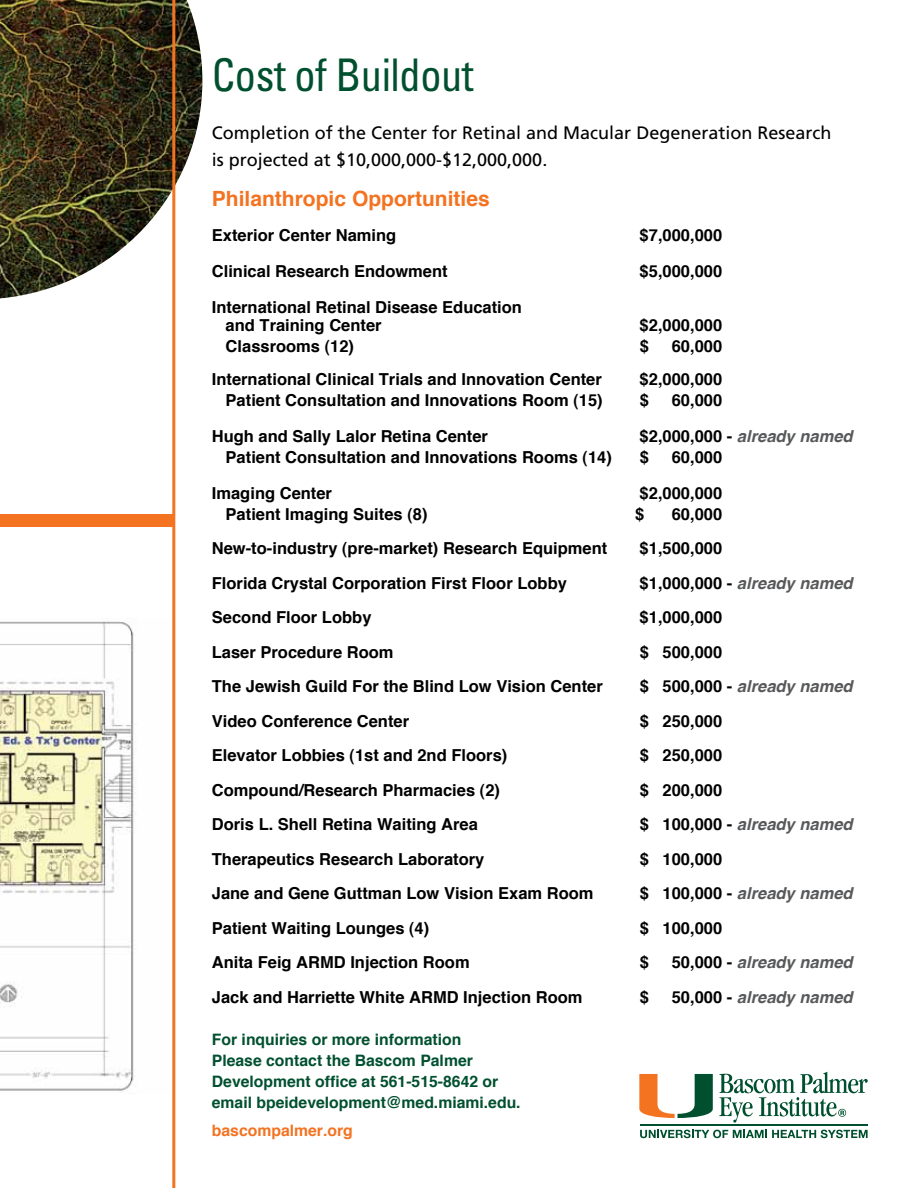
<style>
.page{position:relative;width:908px;height:1188px;background:#fff}
.page>*{position:absolute;margin:0;border:0;box-sizing:border-box;transform-origin:0 0}
.t1{font:condensed 45px "Univers";letter-spacing:-.01em;color:#00502f;scale:.94 1}
.t2{font:700 21px "Helvetica";color:#f37321}
.t3{font:18px/27px "Frutiger";color:#000}
.t4{font:700 16.5px/18px "Helvetica";color:#000}
.t5{font:italic 700 16.5px "Helvetica";color:#58595b}
.t6{font:700 15.75px/21px "Helvetica";color:#00502f}
.t7{font:700 15.75px "Helvetica";color:#f37321}
.s1{font-style:normal;color:#000}
</style>
<div class="page">
<img style="left:0;top:0;width:202px;height:298px">
<img style="left:0;top:621px;width:136px;height:472px">
<div style="left:0;top:514px;width:174px;height:12px;background:#f37321"></div>
<hr style="left:172px;top:0;width:3px;height:1188px;background:#f37321">
<hr style="left:639px;top:1124px;width:228px;height:2px;background:#00502f">
<svg style="left:640px;top:1130px;width:227px;height:8px"></svg>
<svg style="left:639px;top:1072px;width:228px;height:51px"></svg>
<h1 class="t1" style="left:212px;top:46px;width:280px">Cost of Buildout</h1>
<p class="t3" style="left:212px;top:119px;width:621px">Completion of the Center for Retinal and Macular Degeneration Research is projected at $10,000,000-$12,000,000.</p>
<p class="t2" style="left:212px;top:185px;width:279px">Philanthropic Opportunities</p>
<p class="t4" style="left:212px;top:225px;width:186px">Exterior Center Naming</p>
<p class="t4" style="left:639px;top:225px;width:84px">$7,000,000</p>
<p class="t4" style="left:212px;top:261px;width:237px">Clinical Research Endowment</p>
<p class="t4" style="left:639px;top:261px;width:84px">$5,000,000</p>
<p class="t4" style="left:225px;top:297px;width:298px;text-indent:-14px">International Retinal Disease Education and Training Center</p>
<p class="t4" style="left:639px;top:315px;width:84px">$2,000,000</p>
<p class="t4" style="left:225px;top:336px;width:130px">Classrooms (12)</p>
<p class="t4" style="left:639px;top:336px;width:11px">$</p>
<p class="t4" style="left:671px;top:336px;width:52px">60,000</p>
<p class="t4" style="left:212px;top:369px;width:391px">International Clinical Trials and Innovation Center</p>
<p class="t4" style="left:639px;top:369px;width:84px">$2,000,000</p>
<p class="t4" style="left:225px;top:390px;width:378px">Patient Consultation and Innovations Room (15)</p>
<p class="t4" style="left:639px;top:390px;width:11px">$</p>
<p class="t4" style="left:671px;top:390px;width:52px">60,000</p>
<p class="t4" style="left:212px;top:426px;width:277px">Hugh and Sally Lalor Retina Center</p>
<p class="t5" style="left:639px;top:422px;width:214px"><span class="s1">$2,000,000 -</span> already named</p>
<p class="t4" style="left:225px;top:447px;width:387px">Patient Consultation and Innovations Rooms (14)</p>
<p class="t4" style="left:639px;top:447px;width:11px">$</p>
<p class="t4" style="left:671px;top:447px;width:52px">60,000</p>
<p class="t4" style="left:212px;top:483px;width:122px">Imaging Center</p>
<p class="t4" style="left:639px;top:483px;width:84px">$2,000,000</p>
<p class="t4" style="left:225px;top:504px;width:203px">Patient Imaging Suites (8)</p>
<p class="t4" style="left:635px;top:504px;width:11px">$</p>
<p class="t4" style="left:671px;top:504px;width:52px">60,000</p>
<p class="t4" style="left:212px;top:539px;width:397px">New-to-industry (pre-market) Research Equipment</p>
<p class="t4" style="left:639px;top:539px;width:84px">$1,500,000</p>
<p class="t4" style="left:212px;top:573px;width:356px">Florida Crystal Corporation First Floor Lobby</p>
<p class="t5" style="left:639px;top:569px;width:214px"><span class="s1">$1,000,000 -</span> already named</p>
<p class="t4" style="left:212px;top:608px;width:161px">Second Floor Lobby</p>
<p class="t4" style="left:639px;top:608px;width:84px">$1,000,000</p>
<p class="t4" style="left:212px;top:642px;width:183px">Laser Procedure Room</p>
<p class="t4" style="left:639px;top:642px;width:84px">$ 500,000</p>
<p class="t4" style="left:212px;top:677px;width:392px">The Jewish Guild For the Blind Low Vision Center</p>
<p class="t5" style="left:639px;top:673px;width:214px"><span class="s1">$ 500,000 -</span> already named</p>
<p class="t4" style="left:212px;top:711px;width:199px">Video Conference Center</p>
<p class="t4" style="left:639px;top:711px;width:84px">$ 250,000</p>
<p class="t4" style="left:212px;top:746px;width:297px">Elevator Lobbies (1st and 2nd Floors)</p>
<p class="t4" style="left:639px;top:746px;width:84px">$ 250,000</p>
<p class="t4" style="left:212px;top:780px;width:289px">Compound/Research Pharmacies (2)</p>
<p class="t4" style="left:639px;top:780px;width:84px">$ 200,000</p>
<p class="t4" style="left:212px;top:815px;width:267px">Doris L. Shell Retina Waiting Area</p>
<p class="t5" style="left:639px;top:811px;width:214px"><span class="s1">$ 100,000 -</span> already named</p>
<p class="t4" style="left:212px;top:850px;width:274px">Therapeutics Research Laboratory</p>
<p class="t4" style="left:639px;top:850px;width:84px">$ 100,000</p>
<p class="t4" style="left:212px;top:884px;width:383px">Jane and Gene Guttman Low Vision Exam Room</p>
<p class="t5" style="left:639px;top:880px;width:214px"><span class="s1">$ 100,000 -</span> already named</p>
<p class="t4" style="left:212px;top:919px;width:219px">Patient Waiting Lounges (4)</p>
<p class="t4" style="left:639px;top:919px;width:84px">$ 100,000</p>
<p class="t4" style="left:212px;top:953px;width:259px">Anita Feig ARMD Injection Room</p>
<p class="t4" style="left:639px;top:953px;width:11px">$</p>
<p class="t5" style="left:671px;top:949px;width:182px"><span class="s1">50,000 -</span> already named</p>
<p class="t4" style="left:212px;top:988px;width:372px">Jack and Harriette White ARMD Injection Room</p>
<p class="t4" style="left:639px;top:988px;width:11px">$</p>
<p class="t5" style="left:671px;top:983px;width:182px"><span class="s1">50,000 -</span> already named</p>
<p class="t6" style="left:212px;top:1028px;width:310px">For inquiries or more information<br>Please contact the Bascom Palmer Development office at 561-515-8642 or email bpeidevelopment@med.miami.edu.</p>
<p class="t7" style="left:212px;top:1121px;width:142px">bascompalmer.org</p>
</div>
